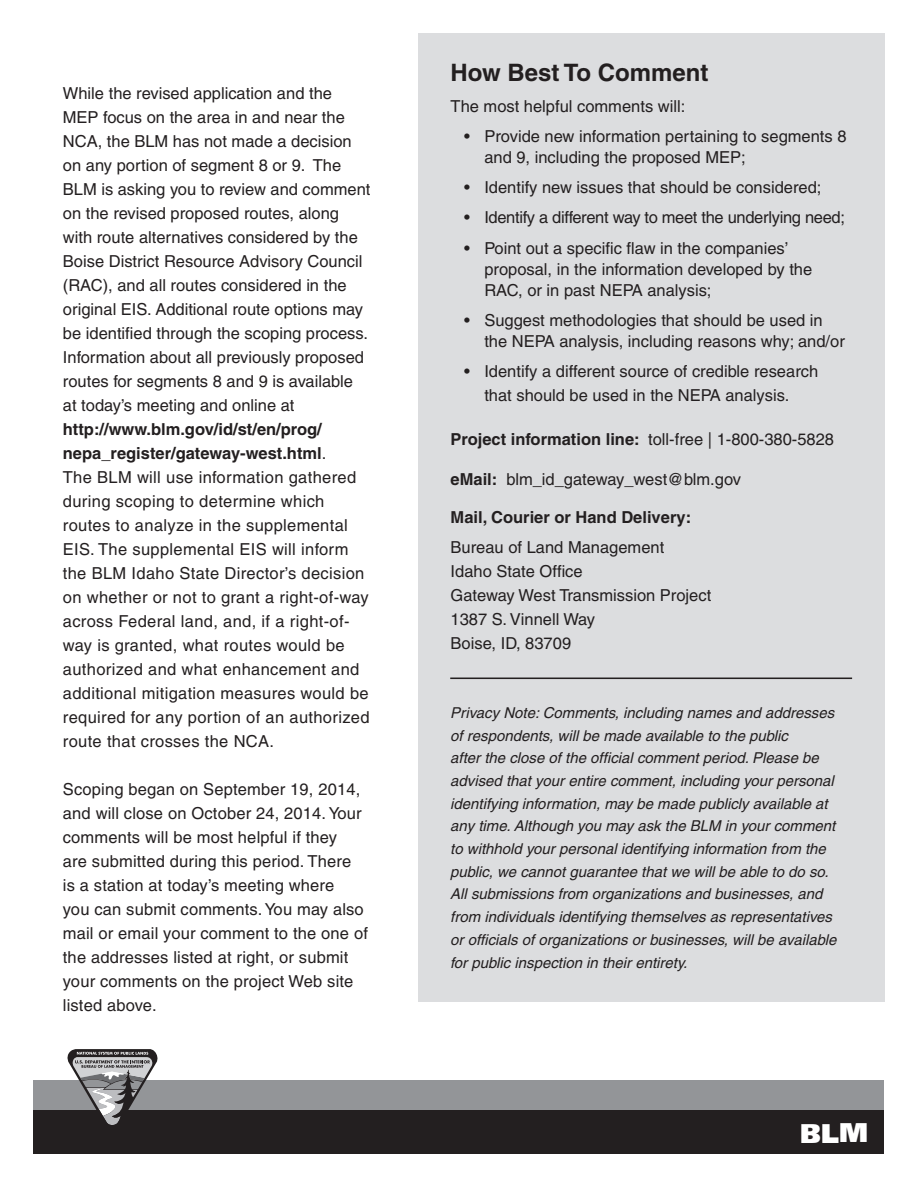
<style>
.page{position:relative;width:918px;height:1188px;background:#fff}
.page>*{position:absolute;margin:0;border:0;box-sizing:border-box;transform-origin:0 0}
.t1{font:900 27px "Frutiger";color:#fff}
.t2{font:700 24px "Helvetica";color:#231f20}
.t3{font:16.5px/24px "Helvetica";color:#231f20}
.t4{font:16.5px/24px "Helvetica";letter-spacing:.02em;color:#231f20}
.t5{font:16.5px "Helvetica";letter-spacing:-.02em;color:#231f20}
.t6{font:700 16.5px "Helvetica";color:#231f20}
.t7{font:italic 15px/22.6px "Helvetica";color:#231f20}
.s1{font-weight:700}
</style>
<div class="page">
<div style="left:418px;top:34px;width:466px;height:968px;background:#dcdddf"></div>
<hr style="left:450px;top:678px;width:402px;height:1px;background:#231f20">
<div style="left:34px;top:1110px;width:850px;height:44px;background:#231f20"></div>
<div style="left:34px;top:1080px;width:850px;height:30px;background:#939598"></div>
<svg style="left:68px;top:1049px;width:90px;height:76px"></svg>
<p class="t3" style="left:63px;top:82px;width:309px">While the revised application and the MEP focus on the area in and near the NCA, the BLM has not made a decision on any portion of segment 8 or 9. The BLM is asking you to review and comment on the revised proposed routes, along with route alternatives considered by the Boise District Resource Advisory Council (RAC), and all routes considered in the original EIS. Additional route options may be identified through the scoping process.<br>Information about all previously proposed routes for segments 8 and 9 is available at today’s meeting and online at</p>
<p class="t4" style="left:63px;top:418px;width:308px"><span class="s1">http://www.blm.gov/id/st/en/prog/ nepa_register/gateway-west.html</span>.<br>The BLM will use information gathered during scoping to determine which routes to analyze in the supplemental EIS. The supplemental EIS will inform the BLM Idaho State Director’s decision on whether or not to grant a right-of-way across Federal land, and, if a right-of&shy;way is granted, what routes would be authorized and what enhancement and additional mitigation measures would be required for any portion of an authorized route that crosses the NCA.</p>
<p class="t3" style="left:63px;top:778px;width:307px">Scoping began on September 19, 2014, and will close on October 24, 2014. Your comments will be most helpful if they<br>are submitted during this period. There<br>is a station at today’s meeting where<br>you can submit comments. You may also mail or email your comment to the one of the addresses listed at right, or submit your comments on the project Web site listed above.</p>
<p class="t2" style="left:451px;top:58px;width:260px">How Best To Comment</p>
<p class="t3" style="left:451px;top:94px;width:236px">The most helpful comments will:</p>
<p class="t3" style="left:484px;top:126px;width:364px;line-height:21px;text-indent:-20px">• Provide new information pertaining to segments 8 and 9, including the proposed MEP;</p>
<p class="t3" style="left:464px;top:175px;width:359px">• Identify new issues that should be considered;</p>
<p class="t5" style="left:464px;top:208px;width:382px">• Identify a different way to meet the underlying need;</p>
<p class="t3" style="left:484px;top:237px;width:329px;line-height:21px;text-indent:-20px">• Point out a specific flaw in the companies’ proposal, in the information developed by the<br>RAC, or in past NEPA analysis;</p>
<p class="t3" style="left:484px;top:309px;width:362px;line-height:21px;text-indent:-20px">• Suggest methodologies that should be used in the NEPA analysis, including reasons why; and/or</p>
<p class="t3" style="left:464px;top:359px;width:356px;text-align:center">• Identify a different source of credible research that should be used in the NEPA analysis.</p>
<p class="t3" style="left:451px;top:427px;width:385px"><span class="s1">Project information line:</span> toll-free | 1-800-380-5828</p>
<p class="t3" style="left:451px;top:467px;width:292px"><span class="s1">eMail:</span> blm_id_gateway_west@blm.gov</p>
<p class="t6" style="left:451px;top:507px;width:242px">Mail, Courier or Hand Delivery:</p>
<p class="t3" style="left:451px;top:536px;width:215px">Bureau of Land Management</p>
<p class="t3" style="left:451px;top:560px;width:134px">Idaho State Office</p>
<p class="t3" style="left:451px;top:584px;width:262px">Gateway West Transmission Project</p>
<p class="t3" style="left:451px;top:608px;width:146px">1387 S. Vinnell Way</p>
<p class="t3" style="left:451px;top:632px;width:122px">Boise, ID, 83709</p>
<p class="t7" style="left:450px;top:702px;width:388px">Privacy Note: Comments, including names and addresses of respondents, will be made available to the public<br>after the close of the official comment period. Please be advised that your entire comment, including your personal identifying information, may be made publicly available at any time. Although you may ask the BLM in your comment to withhold your personal identifying information from the public, we cannot guarantee that we will be able to do so.<br>All submissions from organizations and businesses, and from individuals identifying themselves as representatives or officials of organizations or businesses, will be available for public inspection in their entirety.</p>
<p class="t1" style="left:800px;top:1117px;width:70px">BLM</p>
</div>
